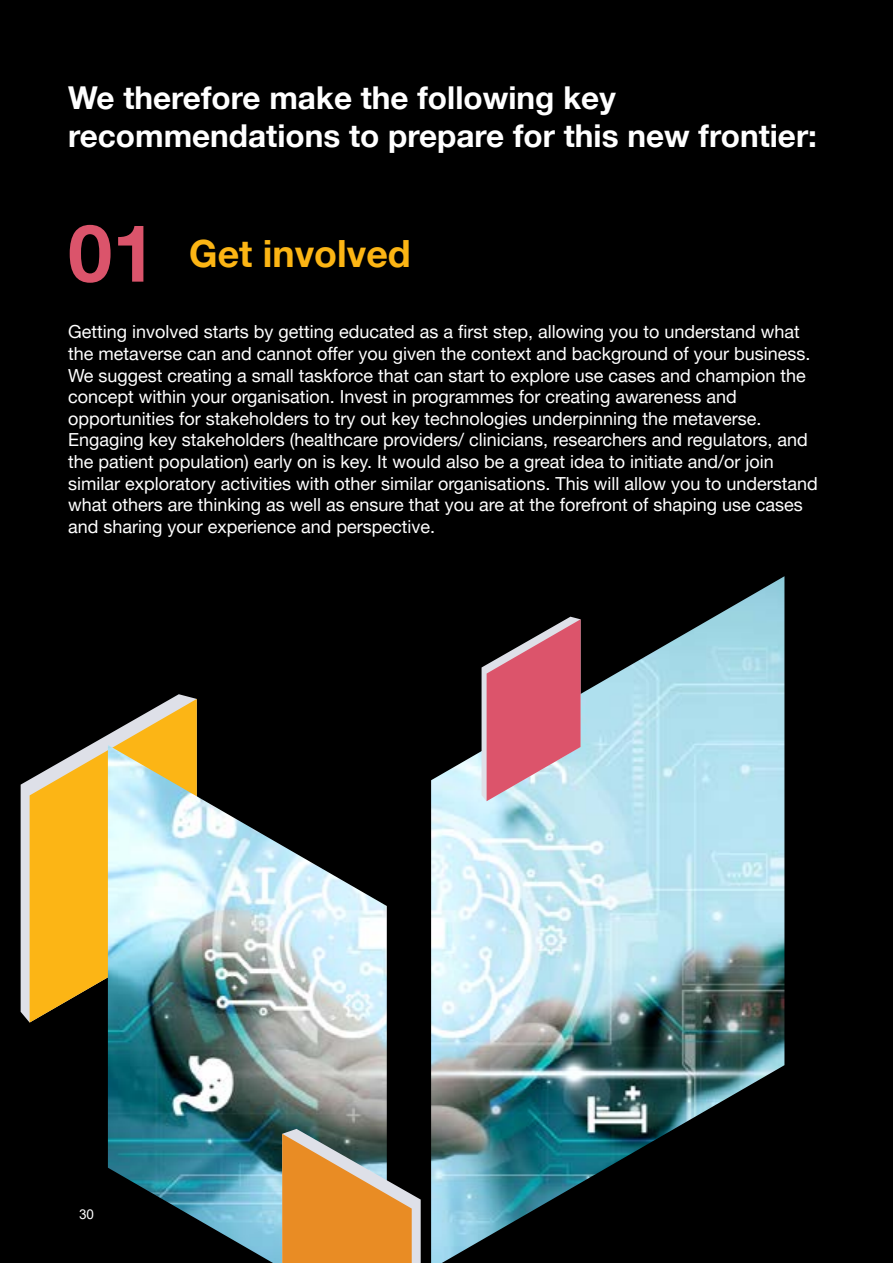
<style>
.page{position:relative;width:893px;height:1263px;background:#000}
.page>*{position:absolute;margin:0;border:0;box-sizing:border-box;transform-origin:0 0}
.t1{font:700 37.5px "Helvetica Neue LT Pro";color:#fcb514}
.t2{font:700 31.5px/37.8px "Helvetica Neue LT Pro";color:#fff}
.t3{font:18px/21.6px "Helvetica Neue LT Pro";color:#fff}
.t4{font:13.5px "Arial";color:#fff}
.s1{font-size:79.5px;color:#db546b}
</style>
<div class="page">
<svg style="left:21px;top:779px;width:9px;height:243px;fill:#dee0e8"></svg>
<svg style="left:30px;top:734px;width:78px;height:288px;fill:#fcb515"></svg>
<img style="left:108px;top:576px;width:676px;height:687px">
<svg style="left:282px;top:1129px;width:139px;height:134px"></svg>
<svg style="left:482px;top:617px;width:98px;height:184px"></svg>
<h2 class="t2" style="left:68px;top:78px;width:750px">We therefore make the following key recommendations to prepare for this new frontier:</h2>
<h1 class="t1" style="left:68px;top:230px;width:344px"><span class="s1">01</span> Get involved</h1>
<p class="t3" style="left:68px;top:321px;width:751px">Getting involved starts by getting educated as a first step, allowing you to understand what the metaverse can and cannot offer you given the context and background of your business.<br>We suggest creating a small taskforce that can start to explore use cases and champion the concept within your organisation. Invest in programmes for creating awareness and opportunities for stakeholders to try out key technologies underpinning the metaverse.<br>Engaging key stakeholders (healthcare providers/ clinicians, researchers and regulators, and the patient population) early on is key. It would also be a great idea to initiate and/or join similar exploratory activities with other similar organisations. This will allow you to understand what others are thinking as well as ensure that you are at the forefront of shaping use cases and sharing your experience and perspective.</p>
<p class="t4" style="left:79px;top:1205px;width:17px">30</p>
</div>
